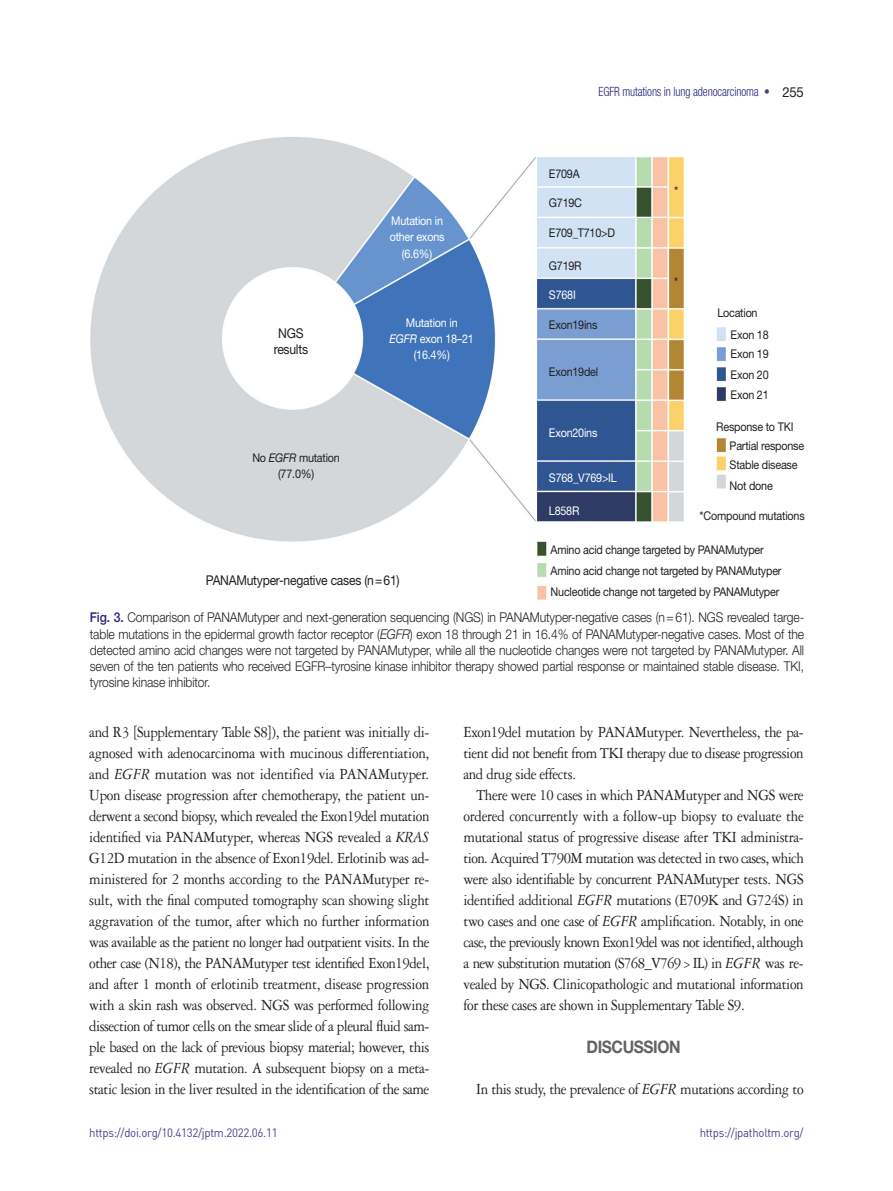
<style>
.page{position:relative;width:893px;height:1191px;background:#fff}
.page>*{position:absolute;margin:0;border:0;box-sizing:border-box;transform-origin:0 0}
.큰제목{font:700 17.25px "Helvetica Neue LT Std";letter-spacing:-.025em;color:#636366;scale:.9 1}
.본문{font:16.5px/21px "Garamond 3 LT Std";letter-spacing:-.03em;color:#231f20;text-align:justify;scale:.9 1}
.그림제목{font:300 13.5px/16.2px "Helvetica Neue LT Std";letter-spacing:-.01em;color:#231f20;text-align:justify;scale:.9 1}
.그래프_글{font:13.5px/16.2px "Helvetica Neue LT Std";letter-spacing:-.02em;color:#231f20;text-align:center;scale:.9 1}
.t1{font:300 condensed 12.75px "Helvetica Neue LT Std";letter-spacing:-.01em;color:#26237b;scale:.9 1}
.그래프_글-2{font:12px "Helvetica Neue LT Std";letter-spacing:-.02em;color:#231f20;scale:.9 1}
.그래프_글-3{font:12px/16.2px "Helvetica Neue LT Std";letter-spacing:-.02em;color:#fff;scale:.9 1}
.t2{font:12px "Dinreg";letter-spacing:-.025em;color:#45428b;scale:.95 1}
.그래프_글-4{font:12px "Arial";color:#231f20;scale:.9 1}
.s1{font-style:italic}
.s2{color:#45428b}
.s3{font-weight:400;font-stretch:normal;font-size:13.8px;color:#231f20}
.s4{font-family:"Arial"}
.s5{font-weight:500;color:#26237b}
.s6{font-family:"Adobe Garamond Pro"}
</style>
<div class="page">
<img style="left:90px;top:137px;width:636px;height:463px">
<p class="그래프_글" style="left:274px;top:324px;width:40px">NGS results</p>
<p class="그래프_글-2" style="left:252px;top:450px;width:99px">No <span class="s1">EGFR</span> mutation</p>
<p class="그래프_글-2" style="left:278px;top:467px;width:42px">(77.0%)</p>
<p class="그래프_글-3" style="left:390px;top:213px;width:62px">Mutation in other exons</p>
<p class="그래프_글-3" style="left:402px;top:245px;width:35px">(6.6%)</p>
<p class="그래프_글-3" style="left:390px;top:314px;width:95px;text-align:center">Mutation in<br><span class="s1">EGFR</span> exon 18–21</p>
<p class="그래프_글-3" style="left:414px;top:347px;width:42px">(16.4%)</p>
<p class="그래프_글" style="left:206px;top:571px;width:217px">PANAMutyper-negative cases (n=61)</p>
<p class="t1" style="left:598px;top:84px;width:230px">EGFR mutations in lung adenocarcinoma <span class="s2">•</span> <span class="s3">255</span></p>
<p class="그래프_글-2" style="left:549px;top:167px;width:36px">E709A</p>
<p class="그래프_글-2" style="left:549px;top:196px;width:38px">G719C</p>
<p class="그래프_글-2" style="left:549px;top:226px;width:75px">E709_T710&gt;D</p>
<p class="그래프_글-2" style="left:549px;top:258px;width:38px">G719R</p>
<p class="그래프_글-3" style="left:549px;top:286px;width:31px">S768I</p>
<p class="그래프_글-2" style="left:549px;top:318px;width:55px">Exon19ins</p>
<p class="그래프_글-2" style="left:549px;top:364px;width:56px">Exon19del</p>
<p class="그래프_글-3" style="left:549px;top:424px;width:55px">Exon20ins</p>
<p class="그래프_글-3" style="left:549px;top:470px;width:77px">S768_V769&gt;IL</p>
<p class="그래프_글-3" style="left:549px;top:502px;width:35px">L858R</p>
<p class="그래프_글-4" style="left:674px;top:183px;width:6px">*</p>
<p class="그래프_글-4" style="left:674px;top:274px;width:6px">*</p>
<p class="그래프_글-2" style="left:717px;top:306px;width:46px">Location</p>
<p class="그래프_글-2" style="left:731px;top:327px;width:44px">Exon 18</p>
<p class="그래프_글-2" style="left:731px;top:347px;width:44px">Exon 19</p>
<p class="그래프_글-2" style="left:731px;top:367px;width:44px">Exon 20</p>
<p class="그래프_글-2" style="left:731px;top:387px;width:44px">Exon 21</p>
<p class="그래프_글-2" style="left:716px;top:420px;width:87px">Response to TKI</p>
<p class="그래프_글-2" style="left:730px;top:439px;width:84px">Partial response</p>
<p class="그래프_글-2" style="left:730px;top:458px;width:77px">Stable disease</p>
<p class="그래프_글-2" style="left:730px;top:478px;width:50px">Not done</p>
<p class="그래프_글-2" style="left:700px;top:508px;width:118px"><span class="s4">*</span>Compound mutations</p>
<p class="그래프_글-2" style="left:551px;top:542px;width:238px">Amino acid change targeted by PANAMutyper</p>
<p class="그래프_글-2" style="left:551px;top:563px;width:258px">Amino acid change not targeted by PANAMutyper</p>
<p class="그래프_글-2" style="left:551px;top:585px;width:256px">Nucleotide change not targeted by PANAMutyper</p>
<p class="그림제목" style="left:90px;top:609px;width:795px"><span class="s5">Fig. 3.</span> Comparison of PANAMutyper and next-generation sequencing (NGS) in PANAMutyper-negative cases (n=61). NGS revealed targe&shy;table mutations in the epidermal growth factor receptor (<span class="s1">EGFR</span>) exon 18 through 21 in 16.4% of PANAMutyper-negative cases. Most of the detected amino acid changes were not targeted by PANAMutyper, while all the nucleotide changes were not targeted by PANAMutyper. All seven of the ten patients who received EGFR–tyrosine kinase inhibitor therapy showed partial response or maintained stable disease. TKI, tyrosine kinase inhibitor.</p>
<p class="본문" style="left:89px;top:721px;width:380px">and R3 <span class="s6">[</span>Supplementary Table S8<span class="s6">]</span>), the patient was initially di&shy;agnosed with adenocarcinoma with mucinous differentiation, and <span class="s1">EGFR</span> mutation was not identified via PANAMutyper.<br>Upon disease progression after chemotherapy, the patient un&shy;derwent a second biopsy, which revealed the Exon19del mutation identified via PANAMutyper, whereas NGS revealed a <span class="s1">KRAS </span>G12D mutation in the absence of Exon19del. Erlotinib was ad&shy;ministered for 2 months according to the PANAMutyper re&shy;sult, with the final computed tomography scan showing slight aggravation of the tumor, after which no further information was available as the patient no longer had outpatient visits. In the other case (N18), the PANAMutyper test identified Exon19del, and after 1 month of erlotinib treatment, disease progression with a skin rash was observed. NGS was performed following dissection of tumor cells on the smear slide of a pleural fluid sam&shy;ple based on the lack of previous biopsy material; however, this revealed no <span class="s1">EGFR</span> mutation. A subsequent biopsy on a meta&shy;static lesion in the liver resulted in the identification of the same</p>
<p class="본문" style="left:463px;top:721px;width:379px">Exon19del mutation by PANAMutyper. Nevertheless, the pa&shy;tient did not benefit from TKI therapy due to disease progression and drug side effects.</p>
<p class="본문" style="left:463px;top:784px;width:380px;text-indent:13px">There were 10 cases in which PANAMutyper and NGS were ordered concurrently with a follow-up biopsy to evaluate the mutational status of progressive disease after TKI administra&shy;tion. Acquired T790M mutation was detected in two cases, which were also identifiable by concurrent PANAMutyper tests. NGS identified additional <span class="s1">EGFR</span> mutations (E709K and G724S) in two cases and one case of <span class="s1">EGFR</span> amplification. Notably, in one case, the previously known Exon19del was not identified, although a new substitution mutation (S768_V769&gt;IL) in <span class="s1">EGFR</span> was re&shy;vealed by NGS. Clinicopathologic and mutational information for these cases are shown in Supplementary Table S9.</p>
<p class="큰제목" style="left:587px;top:1035px;width:106px">DISCUSSION</p>
<p class="본문" style="left:476px;top:1078px;width:365px">In this study, the prevalence of <span class="s1">EGFR</span> mutations according to</p>
<p class="t2" style="left:89px;top:1125px;width:200px">https://doi.org/10.4132/jptm.2022.06.11</p>
<p class="t2" style="left:700px;top:1125px;width:111px">https://jpatholtm.org/</p>
</div>
